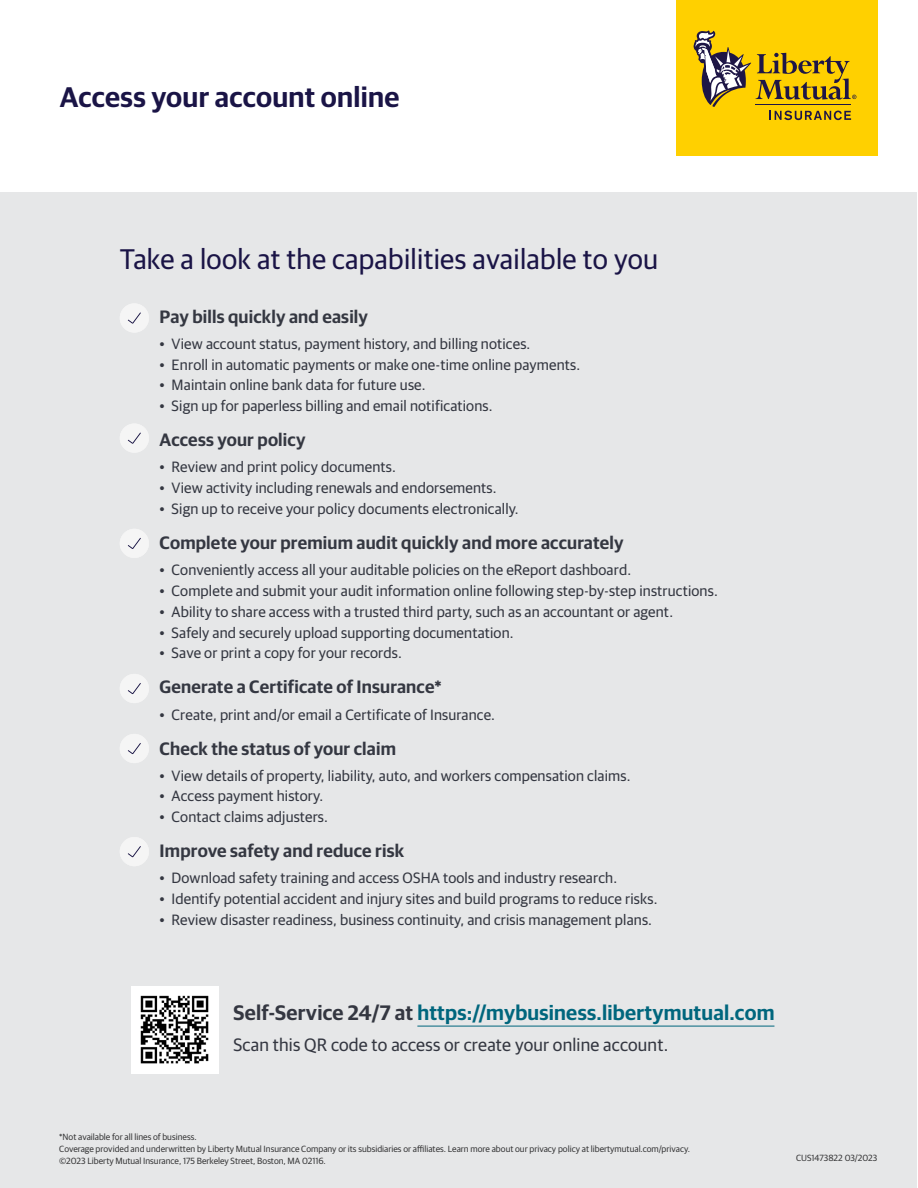
<style>
.page{position:relative;width:918px;height:1188px;background:#fff}
.page>*{position:absolute;margin:0;border:0;box-sizing:border-box;transform-origin:0 0}
.t1{font:28.5px "Guardian Sans";letter-spacing:.01em;color:#1a1446}
.t2{font:600 28.5px "Guardian Sans";letter-spacing:.01em;color:#1a1446}
.t3{font:600 21px "Guardian Sans";letter-spacing:.01em;color:#00667d}
.t4{font:600 18px "Guardian Sans";letter-spacing:.01em;color:#343741}
.t5{font:18px "Guardian Sans";letter-spacing:.01em;color:#343741}
.t6{font:15px "Guardian Sans";letter-spacing:.01em;color:#343741}
.t7{font:9px/12px "Guardian Sans";color:#383839}
.s1{color:#343741}
</style>
<div class="page">
<div style="left:1px;top:193px;width:916px;height:995px;background:#e6e7e8"></div>
<div style="left:677px;top:0;width:201px;height:156px;background:#ffd000"></div>
<svg style="left:694px;top:30px;width:162px;height:90px"></svg>
<hr style="left:417px;top:1026px;width:357px;height:1px;background:#00667d">
<div style="left:120px;top:303px;width:29px;height:30px;background:#f5f5f5;border-radius:50%"></div>
<svg style="left:128px;top:312px;width:13px;height:12px"></svg>
<div style="left:120px;top:424px;width:29px;height:29px;background:#f5f5f5;border-radius:50%"></div>
<svg style="left:128px;top:433px;width:13px;height:11px"></svg>
<div style="left:120px;top:674px;width:29px;height:29px;background:#f5f5f5;border-radius:50%"></div>
<svg style="left:128px;top:683px;width:13px;height:11px"></svg>
<div style="left:120px;top:529px;width:29px;height:29px;background:#f5f5f5;border-radius:50%"></div>
<svg style="left:128px;top:538px;width:13px;height:11px"></svg>
<div style="left:120px;top:734px;width:29px;height:29px;background:#f5f5f5;border-radius:50%"></div>
<svg style="left:128px;top:743px;width:13px;height:11px"></svg>
<div style="left:120px;top:837px;width:29px;height:29px;background:#f5f5f5;border-radius:50%"></div>
<svg style="left:128px;top:846px;width:13px;height:11px"></svg>
<div style="left:131px;top:986px;width:87px;height:88px;background:#fff"></div>
<img style="left:140px;top:995px;width:69px;height:69px">
<h1 class="t2" style="left:60px;top:76px;width:341px">Access your account online</h1>
<h1 class="t1" style="left:120px;top:239px;width:540px">Take a look at the capabilities available to you</h1>
<p class="t4" style="left:160px;top:303px;width:210px">Pay bills quickly and easily</p>
<p class="t6" style="left:160px;top:333px;width:372px">• View account status, payment history, and billing notices.</p>
<p class="t6" style="left:160px;top:354px;width:422px">• Enroll in automatic payments or make one-time online payments.</p>
<p class="t6" style="left:160px;top:375px;width:267px">• Maintain online bank data for future use.</p>
<p class="t6" style="left:160px;top:395px;width:334px">• Sign up for paperless billing and email notifications.</p>
<p class="t4" style="left:160px;top:427px;width:147px">Access your policy</p>
<p class="t6" style="left:160px;top:457px;width:238px">• Review and print policy documents.</p>
<p class="t6" style="left:160px;top:477px;width:338px">• View activity including renewals and endorsements.</p>
<p class="t6" style="left:160px;top:498px;width:361px">• Sign up to receive your policy documents electronically.</p>
<p class="t4" style="left:160px;top:530px;width:466px">Complete your premium audit quickly and more accurately</p>
<p class="t6" style="left:160px;top:559px;width:473px">• Conveniently access all your auditable policies on the eReport dashboard.</p>
<p class="t6" style="left:160px;top:580px;width:560px">• Complete and submit your audit information online following step-by-step instructions.</p>
<p class="t6" style="left:160px;top:601px;width:515px">• Ability to share access with a trusted third party, such as an accountant or agent.</p>
<p class="t6" style="left:160px;top:622px;width:356px">• Safely and securely upload supporting documentation.</p>
<p class="t6" style="left:160px;top:642px;width:244px">• Save or print a copy for your records.</p>
<p class="t4" style="left:160px;top:674px;width:283px">Generate a Certificate of Insurance*</p>
<p class="t6" style="left:160px;top:704px;width:337px">• Create, print and/or email a Certificate of Insurance.</p>
<p class="t4" style="left:160px;top:735px;width:238px">Check the status of your claim</p>
<p class="t6" style="left:160px;top:765px;width:472px">• View details of property, liability, auto, and workers compensation claims.</p>
<p class="t6" style="left:160px;top:786px;width:165px">• Access payment history.</p>
<p class="t6" style="left:160px;top:806px;width:170px">• Contact claims adjusters.</p>
<p class="t4" style="left:160px;top:838px;width:246px">Improve safety and reduce risk</p>
<p class="t6" style="left:160px;top:868px;width:459px">• Download safety training and access OSHA tools and industry research.</p>
<p class="t6" style="left:160px;top:888px;width:499px">• Identify potential accident and injury sites and build programs to reduce risks.</p>
<p class="t6" style="left:160px;top:909px;width:494px">• Review disaster readiness, business continuity, and crisis management plans.</p>
<h2 class="t3" style="left:233px;top:997px;width:543px"><span class="s1">Self-Service 24/7 at</span> https://mybusiness.libertymutual.com</h2>
<p class="t5" style="left:233px;top:1032px;width:437px">Scan this QR code to access or create your online account.</p>
<p class="t7" style="left:59px;top:1130px;width:632px">*Not available for all lines of business.<br>Coverage provided and underwritten by Liberty Mutual Insurance Company or its subsidiaries or affiliates. Learn more about our privacy policy at libertymutual.com/privacy. ©2023 Liberty Mutual Insurance, 175 Berkeley Street, Boston, MA 02116.</p>
<p class="t7" style="left:796px;top:1151px;width:83px">CUS1473822 03/2023</p>
</div>
